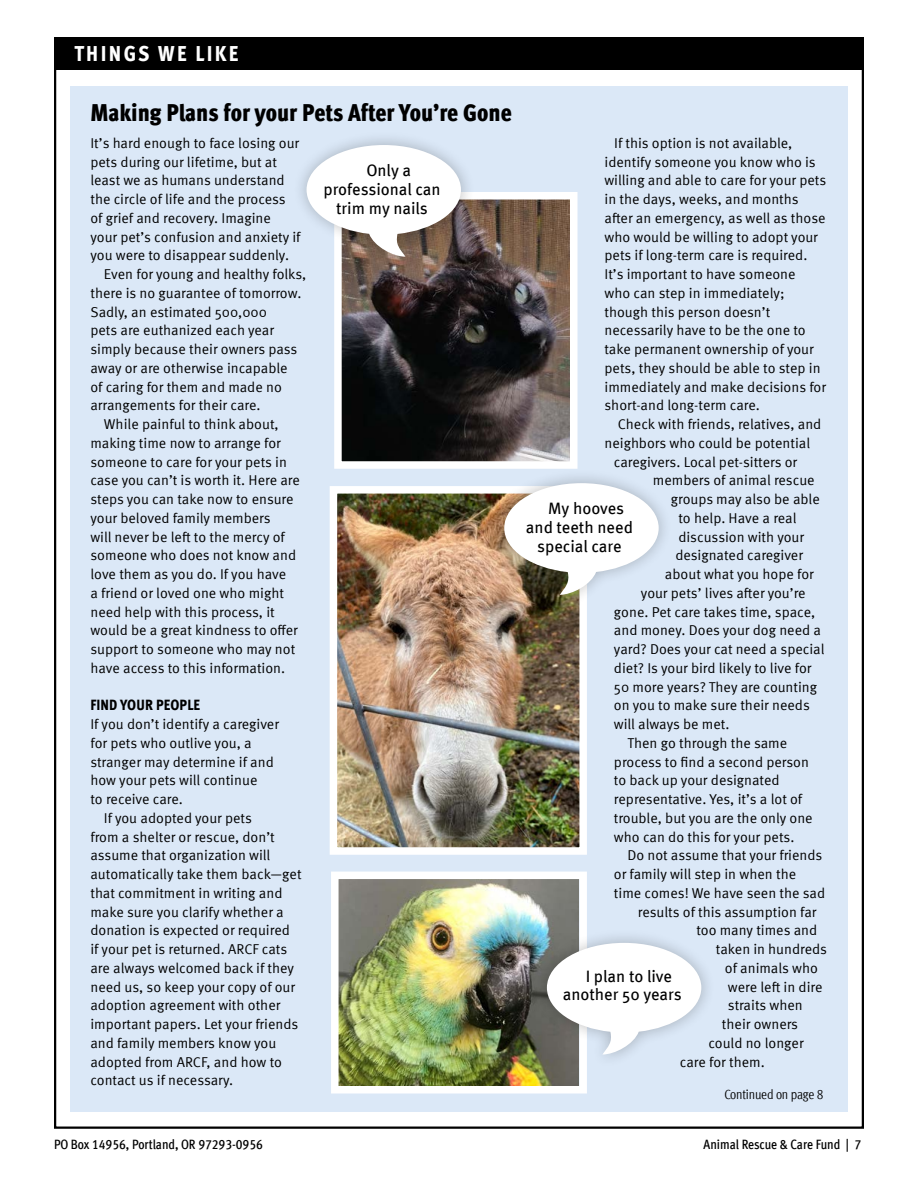
<style>
.page{position:relative;width:918px;height:1188px;background:#fff}
.page>*{position:absolute;margin:0;border:0;box-sizing:border-box;transform-origin:0 0}
.t1{font:900 condensed 24px "Meta Pro";color:#000}
.t2{font:800 condensed 21.75px "Meta Pro";letter-spacing:.11em;color:#fff}
.t3{font:16.5px/18.8px "Meta Pro";letter-spacing:-.005em;color:#000}
.t4{font:800 condensed 15px "Meta Pro";letter-spacing:.01em;color:#000}
.t5{font:14.25px/18.8px "Meta Pro";color:#000}
.t6{font:500 condensed 13.5px "Meta Pro";color:#000}
.t7{font:condensed 13.5px "Meta Pro";letter-spacing:-.015em;color:#000}
</style>
<div class="page">
<div style="left:54px;top:38px;width:810px;height:32px;background:#000"></div>
<div style="left:70px;top:86px;width:778px;height:1026px;background:#dbe8f7"></div>
<img style="left:343px;top:201px;width:226px;height:259px">
<div style="left:334px;top:192px;width:244px;height:277px;border:8px solid #fff"></div>
<div style="left:292px;top:130px;width:184px;height:141px;background:#000;opacity:.25"></div>
<svg style="left:307px;top:145px;width:154px;height:112px"></svg>
<img style="left:339px;top:495px;width:239px;height:351px">
<div style="left:330px;top:486px;width:257px;height:369px;border:8px solid #fff"></div>
<div style="left:489px;top:468px;width:184px;height:141px;background:#000;opacity:.25"></div>
<svg style="left:504px;top:483px;width:155px;height:112px"></svg>
<img style="left:340px;top:881px;width:238px;height:204px">
<div style="left:331px;top:872px;width:256px;height:222px;border:8px solid #fff"></div>
<div style="left:532px;top:928px;width:184px;height:140px;background:#000;opacity:.25"></div>
<svg style="left:547px;top:943px;width:154px;height:112px"></svg>
<h2 class="t2" style="left:74px;top:36px;width:165px">THINGS WE LIKE</h2>
<h1 class="t1" style="left:90px;top:94px;width:423px">Making Plans for your Pets After You’re Gone</h1>
<p class="t3" style="left:366px;top:160px;width:46px">Only a</p>
<p class="t3" style="left:323px;top:179px;width:119px">professional can</p>
<p class="t3" style="left:336px;top:197px;width:93px">trim my nails</p>
<p class="t5" style="left:90px;top:133px;width:210px">It’s hard enough to face losing our</p>
<p class="t5" style="left:90px;top:151px;width:188px">pets during our lifetime, but at</p>
<p class="t5" style="left:90px;top:170px;width:196px">least we as humans understand</p>
<p class="t5" style="left:90px;top:189px;width:197px">the circle of life and the process</p>
<p class="t5" style="left:90px;top:208px;width:182px">of grief and recovery. Imagine</p>
<p class="t5" style="left:90px;top:226px;width:212px">your pet’s confusion and anxiety if</p>
<p class="t5" style="left:90px;top:245px;width:200px">you were to disappear suddenly.</p>
<p class="t5" style="left:104px;top:264px;width:204px">Even for young and healthy folks,</p>
<p class="t5" style="left:90px;top:283px;width:213px">there is no guarantee of tomorrow.</p>
<p class="t5" style="left:90px;top:301px;width:178px">Sadly, an estimated 500,000</p>
<p class="t5" style="left:90px;top:320px;width:185px">pets are euthanized each year</p>
<p class="t5" style="left:90px;top:339px;width:209px">simply because their owners pass</p>
<p class="t5" style="left:90px;top:358px;width:199px">away or are otherwise incapable</p>
<p class="t5" style="left:90px;top:376px;width:193px">of caring for them and made no</p>
<p class="t5" style="left:90px;top:395px;width:172px">arrangements for their care.</p>
<p class="t5" style="left:104px;top:414px;width:176px">While painful to think about,</p>
<p class="t5" style="left:90px;top:433px;width:192px">making time now to arrange for</p>
<p class="t5" style="left:90px;top:451px;width:198px">someone to care for your pets in</p>
<p class="t5" style="left:90px;top:470px;width:211px">case you can’t is worth it. Here are</p>
<p class="t5" style="left:90px;top:489px;width:205px">steps you can take now to ensure</p>
<p class="t5" style="left:90px;top:508px;width:182px">your beloved family members</p>
<p class="t5" style="left:90px;top:526px;width:196px">will never be left to the mercy of</p>
<p class="t5" style="left:90px;top:545px;width:207px">someone who does not know and</p>
<p class="t5" style="left:90px;top:564px;width:197px">love them as you do. If you have</p>
<p class="t5" style="left:90px;top:583px;width:195px">a friend or loved one who might</p>
<p class="t5" style="left:90px;top:601px;width:186px">need help with this process, it</p>
<p class="t5" style="left:90px;top:620px;width:209px">would be a great kindness to offer</p>
<p class="t5" style="left:90px;top:639px;width:206px">support to someone who may not</p>
<p class="t5" style="left:90px;top:658px;width:196px">have access to this information.</p>
<p class="t4" style="left:91px;top:694px;width:111px">FIND YOUR PEOPLE</p>
<p class="t5" style="left:90px;top:714px;width:190px">If you don’t identify a caregiver</p>
<p class="t5" style="left:90px;top:733px;width:163px">for pets who outlive you, a</p>
<p class="t5" style="left:90px;top:751px;width:185px">stranger may determine if and</p>
<p class="t5" style="left:90px;top:770px;width:168px">how your pets will continue</p>
<p class="t5" style="left:90px;top:789px;width:94px">to receive care.</p>
<p class="t5" style="left:104px;top:808px;width:150px">If you adopted your pets</p>
<p class="t5" style="left:90px;top:826px;width:186px">from a shelter or rescue, don’t</p>
<p class="t5" style="left:90px;top:845px;width:181px">assume that organization will</p>
<p class="t5" style="left:90px;top:864px;width:213px">automatically take them back—get</p>
<p class="t5" style="left:90px;top:883px;width:194px">that commitment in writing and</p>
<p class="t5" style="left:90px;top:901px;width:195px">make sure you clarify whether a</p>
<p class="t5" style="left:90px;top:920px;width:201px">donation is expected or required</p>
<p class="t5" style="left:90px;top:939px;width:198px">if your pet is returned. ARCF cats</p>
<p class="t5" style="left:90px;top:958px;width:205px">are always welcomed back if they</p>
<p class="t5" style="left:90px;top:976px;width:206px">need us, so keep your copy of our</p>
<p class="t5" style="left:90px;top:995px;width:191px">adoption agreement with other</p>
<p class="t5" style="left:90px;top:1014px;width:209px">important papers. Let your friends</p>
<p class="t5" style="left:90px;top:1033px;width:187px">and family members know you</p>
<p class="t5" style="left:90px;top:1051px;width:193px">adopted from ARCF, and how to</p>
<p class="t5" style="left:90px;top:1070px;width:144px">contact us if necessary.</p>
<p class="t5" style="left:605px;top:133px;width:223px;text-indent:10px">If this option is not available, identify someone you know who is willing and able to care for your pets in the days, weeks, and months after an emergency, as well as those who would be willing to adopt your pets if long-term care is required.<br>It’s important to have someone<br>who can step in immediately; though this person doesn’t necessarily have to be the one to take permanent ownership of your pets, they should be able to step in immediately and make decisions for short-and long-term care.</p>
<p class="t5" style="left:618px;top:414px;width:205px">Check with friends, relatives, and</p>
<p class="t5" style="left:605px;top:433px;width:207px">neighbors who could be potential</p>
<p class="t5" style="left:614px;top:451px;width:185px">caregivers. Local pet-sitters or</p>
<p class="t5" style="left:653px;top:470px;width:163px">members of animal rescue</p>
<p class="t5" style="left:671px;top:489px;width:150px">groups may also be able</p>
<p class="t5" style="left:678px;top:508px;width:120px">to help. Have a real</p>
<p class="t5" style="left:678px;top:526px;width:127px">discussion with your</p>
<p class="t5" style="left:675px;top:545px;width:129px">designated caregiver</p>
<p class="t5" style="left:665px;top:564px;width:150px">about what you hope for</p>
<p class="t5" style="left:641px;top:583px;width:166px">your pets’ lives after you’re</p>
<p class="t5" style="left:614px;top:601px;width:203px">gone. Pet care takes time, space,</p>
<p class="t5" style="left:614px;top:620px;width:209px">and money. Does your dog need a</p>
<p class="t5" style="left:614px;top:639px;width:212px">yard? Does your cat need a special</p>
<p class="t5" style="left:614px;top:658px;width:199px">diet? Is your bird likely to live for</p>
<p class="t5" style="left:614px;top:676px;width:205px">50 more years? They are counting</p>
<p class="t5" style="left:614px;top:695px;width:197px">on you to make sure their needs</p>
<p class="t5" style="left:614px;top:714px;width:117px">will always be met.</p>
<p class="t5" style="left:627px;top:733px;width:161px">Then go through the same</p>
<p class="t5" style="left:614px;top:751px;width:197px">process to find a second person</p>
<p class="t5" style="left:614px;top:770px;width:167px">to back up your designated</p>
<p class="t5" style="left:614px;top:789px;width:190px">representative. Yes, it’s a lot of</p>
<p class="t5" style="left:614px;top:808px;width:200px">trouble, but you are the only one</p>
<p class="t5" style="left:614px;top:826px;width:182px">who can do this for your pets.</p>
<p class="t5" style="left:627px;top:845px;width:197px">Do not assume that your friends</p>
<p class="t5" style="left:614px;top:864px;width:184px">or family will step in when the</p>
<p class="t5" style="left:614px;top:883px;width:213px">time comes! We have seen the sad</p>
<p class="t5" style="left:638px;top:901px;width:180px">results of this assumption far</p>
<p class="t5" style="left:696px;top:920px;width:122px">too many times and</p>
<p class="t5" style="left:716px;top:939px;width:113px">taken in hundreds</p>
<p class="t5" style="left:725px;top:958px;width:95px">of animals who</p>
<p class="t5" style="left:728px;top:976px;width:96px">were left in dire</p>
<p class="t5" style="left:728px;top:995px;width:76px">straits when</p>
<p class="t5" style="left:722px;top:1014px;width:78px">their owners</p>
<p class="t5" style="left:708px;top:1033px;width:97px">could no longer</p>
<p class="t5" style="left:680px;top:1051px;width:86px">care for them.</p>
<p class="t3" style="left:548px;top:498px;width:77px">My hooves</p>
<p class="t3" style="left:526px;top:517px;width:109px">and teeth need</p>
<p class="t3" style="left:537px;top:536px;width:86px">special care</p>
<p class="t3" style="left:563px;top:965px;width:120px;text-indent:23px">I plan to live another 50 years</p>
<p class="t7" style="left:724px;top:1085px;width:100px">Continued on page 8</p>
<p class="t6" style="left:54px;top:1134px;width:210px">PO Box 14956, Portland, OR 97293-0956</p>
<p class="t6" style="left:704px;top:1134px;width:159px">Animal Rescue &amp; Care Fund | 7</p>
</div>
